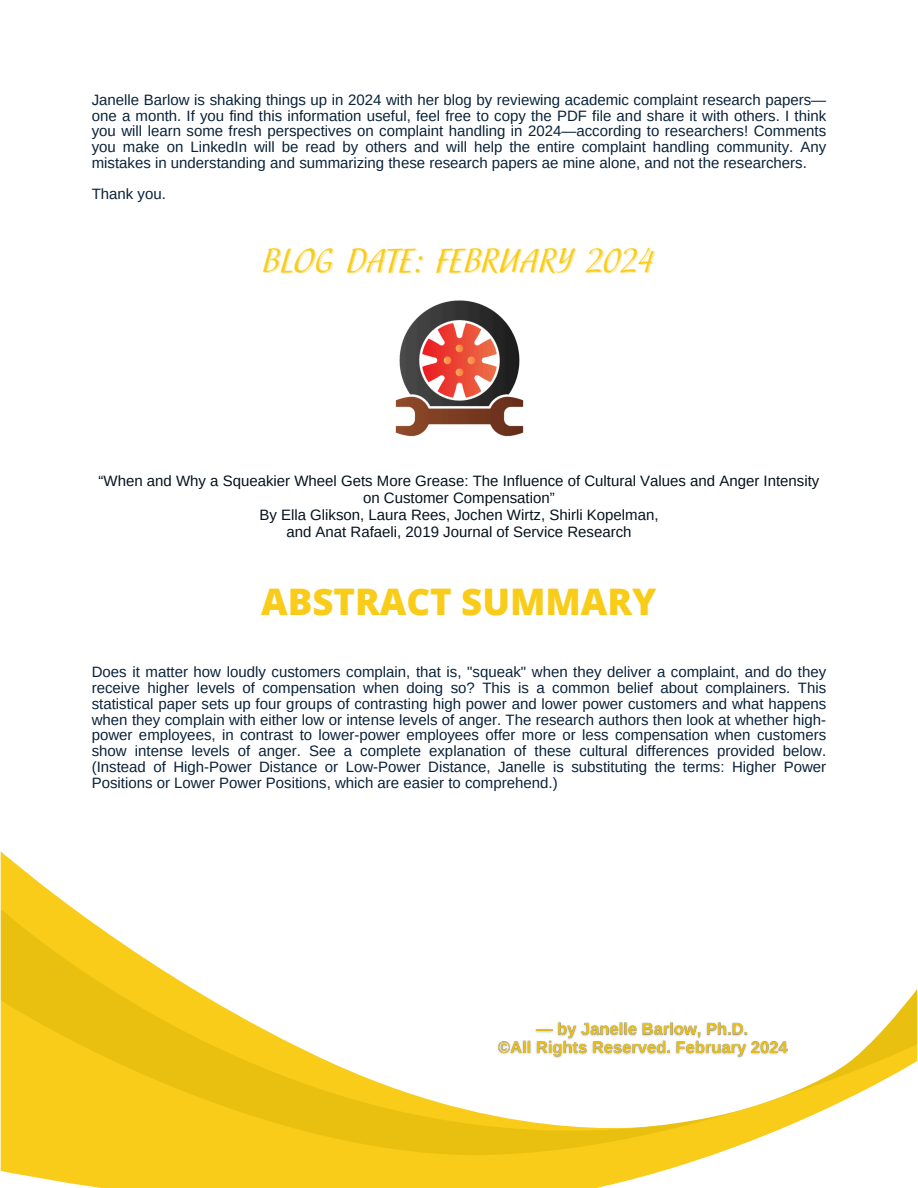
<style>
.page{position:relative;width:918px;height:1188px;background:#fff}
.page>*{position:absolute;margin:0;border:0;box-sizing:border-box;transform-origin:0 0}
.t1{font:800 36.6px "Open Sans";color:#f8cc18}
.t2{font:33.75px "Hortensia";color:#f8cc18}
.t3{font:15px/15.8px "Arimo";color:#0a2239;text-align:justify}
.t4{font:15px/16.8px "Arimo";color:#05111d;text-align:center}
</style>
<div class="page">
<svg style="left:1px;top:851px;width:73px;height:58px"></svg>
<svg style="left:1px;top:909px;width:210px;height:91px"></svg>
<svg style="left:1px;top:1000px;width:916px;height:188px"></svg>
<img style="left:395px;top:300px;width:129px;height:137px">
<img style="left:494px;top:1018px;width:300px;height:46px">
<p class="t3" style="left:92px;top:92px;width:736px">Janelle Barlow is shaking things up in 2024 with her blog by reviewing academic complaint research papers— one a month. If you find this information useful, feel free to copy the PDF file and share it with others. I think you will learn some fresh perspectives on complaint handling in 2024—according to researchers! Comments you make on LinkedIn will be read by others and will help the entire complaint handling community. Any mistakes in understanding and summarizing these research papers ae mine alone, and not the researchers.</p>
<h2 class="t3" style="left:92px;top:186px;width:76px">Thank you.</h2>
<p class="t2" style="left:263px;top:239px;width:394px">BLOG DATE: FEBRUARY 2024</p>
<p class="t4" style="left:99px;top:472px;width:722px">“When and Why a Squeakier Wheel Gets More Grease: The Influence of Cultural Values and Anger Intensity on Customer Compensation”</p>
<p class="t4" style="left:259px;top:506px;width:401px">By Ella Glikson, Laura Rees, Jochen Wirtz, Shirli Kopelman,</p>
<p class="t4" style="left:286px;top:523px;width:347px">and Anat Rafaeli, 2019 Journal of Service Research</p>
<h1 class="t1" style="left:261px;top:576px;width:397px">ABSTRACT SUMMARY</h1>
<p class="t3" style="left:92px;top:664px;width:736px">Does it matter how loudly customers complain, that is, "squeak" when they deliver a complaint, and do they receive higher levels of compensation when doing so? This is a common belief about complainers. This statistical paper sets up four groups of contrasting high power and lower power customers and what happens when they complain with either low or intense levels of anger. The research authors then look at whether high&shy;power employees, in contrast to lower-power employees offer more or less compensation when customers show intense levels of anger. See a complete explanation of these cultural differences provided below. (Instead of High-Power Distance or Low-Power Distance, Janelle is substituting the terms: Higher Power Positions or Lower Power Positions, which are easier to comprehend.)</p>
</div>
